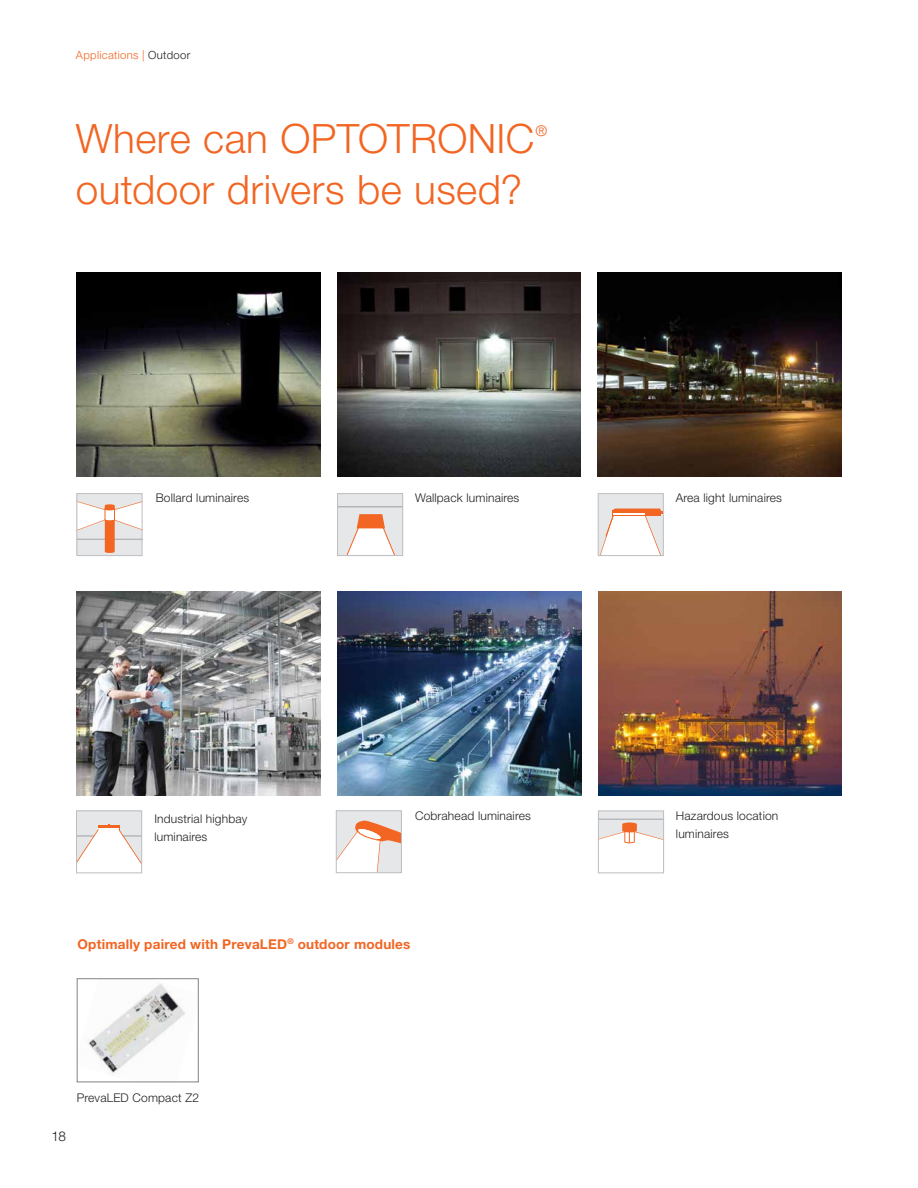
<style>
.page{position:relative;width:918px;height:1188px;background:#fff}
.page>*{position:absolute;margin:0;border:0;box-sizing:border-box;transform-origin:0 0}
.t1{font:300 40.5px "Helvetica Neue LT Pro";letter-spacing:.01em;color:#f26522}
.t2{font:300 14.85px "Helvetica Neue LT Pro";color:#f26522}
.t3{font:700 13.5px "Helvetica Neue LT Pro";letter-spacing:.015em;color:#f26522}
.t4{font:300 13.5px "Helvetica Neue LT Pro";color:#231f20}
.t5{font:300 12px/18px "Helvetica Neue LT Pro";letter-spacing:.015em;color:#231f20}
.t6{font:300 11.25px "Helvetica Neue LT Pro";letter-spacing:.03em;color:#f26522}
.s1{color:#231f20}
</style>
<div class="page">
<img style="left:77px;top:272px;width:243px;height:204px">
<img style="left:337px;top:272px;width:244px;height:204px">
<img style="left:598px;top:591px;width:244px;height:204px">
<img style="left:598px;top:272px;width:243px;height:204px">
<div style="left:77px;top:811px;width:65px;height:61px;background:#e6e7e8"></div>
<svg style="left:78px;top:825px;width:62px;height:46px"></svg>
<div style="left:76px;top:811px;width:66px;height:62px;border:1px solid #bcbec0"></div>
<div style="left:338px;top:494px;width:65px;height:61px;background:#e6e7e8"></div>
<hr style="left:338px;top:507px;width:65px;height:1px;background:#9d9fa2">
<svg style="left:347px;top:514px;width:48px;height:40px"></svg>
<div style="left:337px;top:493px;width:66px;height:63px;border:1px solid #bcbec0"></div>
<div style="left:77px;top:494px;width:65px;height:61px;background:#e6e7e8"></div>
<svg style="left:79px;top:501px;width:61px;height:52px"></svg>
<div style="left:77px;top:493px;width:65px;height:63px;border:1px solid #bcbec0"></div>
<div style="left:598px;top:811px;width:65px;height:62px;background:#e6e7e8"></div>
<hr style="left:598px;top:819px;width:66px;height:1px;background:#a7a9ac">
<svg style="left:600px;top:822px;width:62px;height:49px"></svg>
<div style="left:598px;top:811px;width:66px;height:62px;border:1px solid #bcbec0"></div>
<div style="left:598px;top:494px;width:65px;height:62px;background:#e6e7e8"></div>
<svg style="left:600px;top:509px;width:62px;height:45px"></svg>
<div style="left:598px;top:493px;width:66px;height:63px;border:1px solid #bcbec0"></div>
<svg style="left:338px;top:812px;width:62px;height:59px"></svg>
<div style="left:336px;top:810px;width:66px;height:63px;border:1px solid #bcbec0"></div>
<img style="left:338px;top:591px;width:243px;height:204px">
<img style="left:77px;top:591px;width:244px;height:204px">
<img style="left:88px;top:983px;width:97px;height:93px">
<div style="left:77px;top:979px;width:121px;height:103px;border:1px solid #808285"></div>
<p class="t6" style="left:76px;top:48px;width:116px">Applications | <span class="s1">Outdoor</span></p>
<h1 class="t1" style="left:76px;top:114px;width:460px">Where can OPTOTRONIC</h1>
<p class="t2" style="left:535px;top:122px;width:13px">®</p>
<h1 class="t1" style="left:76px;top:165px;width:448px">outdoor drivers be used?</h1>
<p class="t5" style="left:156px;top:489px;width:95px">Bollard luminaires</p>
<p class="t5" style="left:415px;top:489px;width:106px">Wallpack luminaires</p>
<p class="t5" style="left:676px;top:488px;width:108px">Area light luminaires</p>
<p class="t5" style="left:154px;top:809px;width:95px">Industrial highbay luminaires</p>
<p class="t5" style="left:415px;top:806px;width:117px">Cobrahead luminaires</p>
<p class="t5" style="left:676px;top:806px;width:104px">Hazardous location luminaires</p>
<p class="t3" style="left:78px;top:936px;width:334px">Optimally paired with PrevaLED<sup>®</sup> outdoor modules</p>
<p class="t4" style="left:51px;top:1128px;width:16px">18</p>
<p class="t5" style="left:77px;top:1088px;width:124px">PrevaLED Compact Z2</p>
</div>
